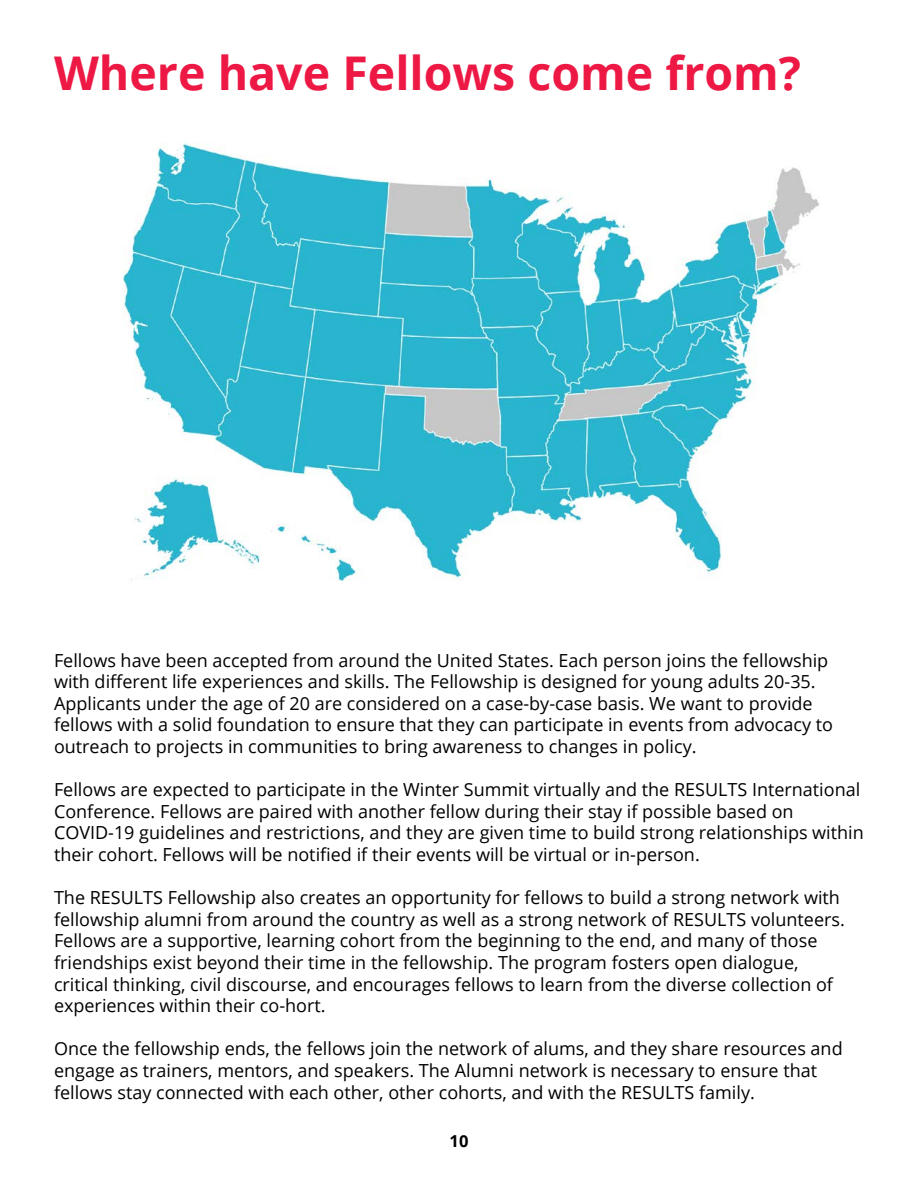
<style>
.page{position:relative;width:918px;height:1188px;background:#fff}
.page>*{position:absolute;margin:0;border:0;box-sizing:border-box;transform-origin:0 0}
.t1{font:700 46.5px "Open Sans";color:#ed1944}
.t2{font:18px/21.6px "Open Sans";color:#000}
.t3{font:700 16.5px "Open Sans";color:#000}
</style>
<div class="page">
<img style="left:123px;top:142px;width:696px;height:439px">
<h1 class="t1" style="left:54px;top:40px;width:749px">Where have Fellows come from?</h1>
<p class="t2" style="left:54px;top:649px;width:781px">Fellows have been accepted from around the United States. Each person joins the fellowship with different life experiences and skills. The Fellowship is designed for young adults 20-35.<br>Applicants under the age of 20 are considered on a case-by-case basis. We want to provide fellows with a solid foundation to ensure that they can participate in events from advocacy to outreach to projects in communities to bring awareness to changes in policy.</p>
<p class="t2" style="left:54px;top:778px;width:811px">Fellows are expected to participate in the Winter Summit virtually and the RESULTS International Conference. Fellows are paired with another fellow during their stay if possible based on COVID-19 guidelines and restrictions, and they are given time to build strong relationships within their cohort. Fellows will be notified if their events will be virtual or in-person.</p>
<p class="t2" style="left:54px;top:886px;width:792px">The RESULTS Fellowship also creates an opportunity for fellows to build a strong network with fellowship alumni from around the country as well as a strong network of RESULTS volunteers.<br>Fellows are a supportive, learning cohort from the beginning to the end, and many of those friendships exist beyond their time in the fellowship. The program fosters open dialogue, critical thinking, civil discourse, and encourages fellows to learn from the diverse collection of experiences within their co-hort.</p>
<p class="t2" style="left:54px;top:1038px;width:790px">Once the fellowship ends, the fellows join the network of alums, and they share resources and engage as trainers, mentors, and speakers. The Alumni network is necessary to ensure that fellows stay connected with each other, other cohorts, and with the RESULTS family.</p>
<p class="t3" style="left:450px;top:1129px;width:20px">10</p>
</div>
